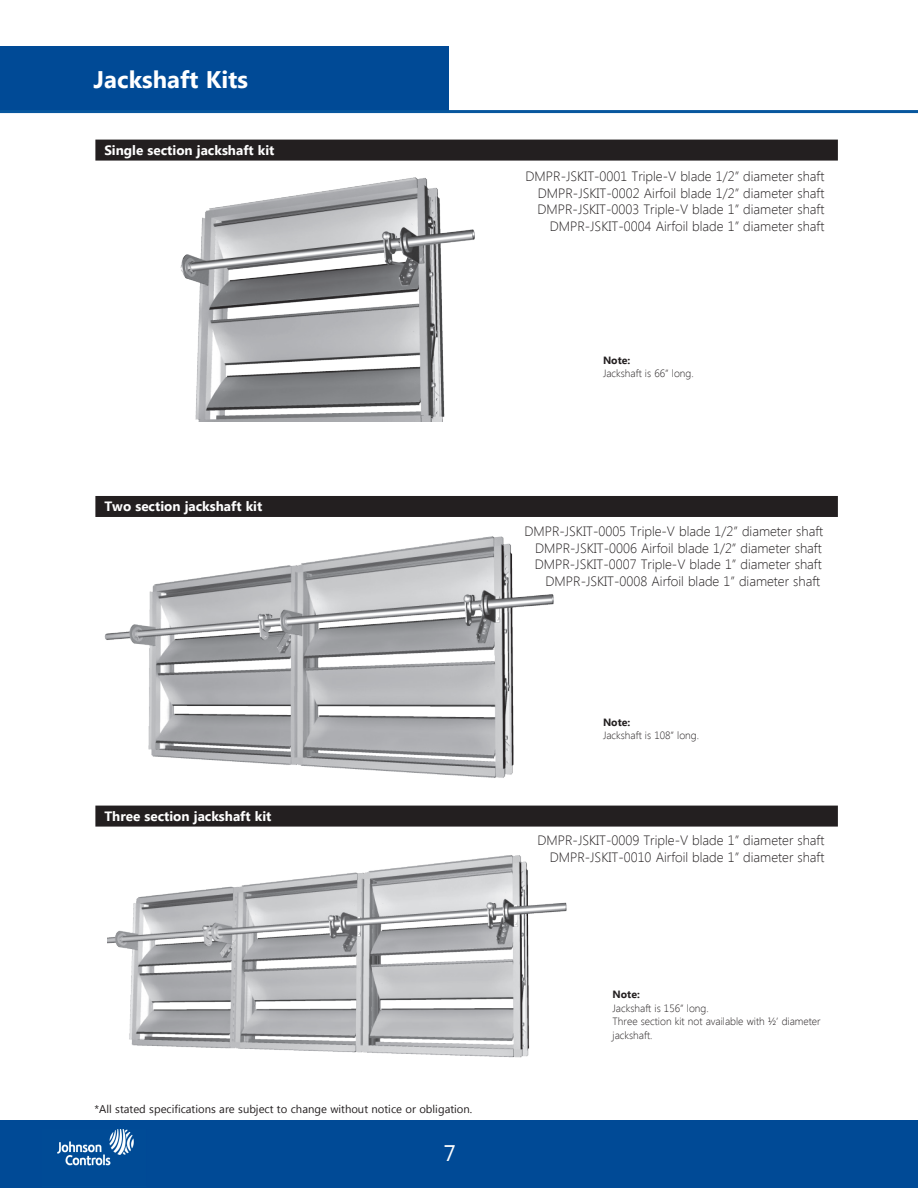
<style>
.page{position:relative;width:918px;height:1188px;background:#fff}
.page>*{position:absolute;margin:0;border:0;box-sizing:border-box;transform-origin:0 0}
._1-Page_Heads{font:700 24px "Segoe UI";color:#fff}
.t1{font:22.5px "Segoe UI";color:#fff}
._2-Part_body{font:300 13.5px "Segoe UI";color:#231f20}
._2-Part_Name{font:700 13.5px "Segoe UI";color:#fff}
.t2{font:11.25px "Segoe UI";color:#231f20}
._2-Part_body-2{font:300 10.5px/13.5px "Segoe UI";color:#231f20}
._2-Part_body-3{font:700 10.5px "Segoe UI";color:#231f20}
</style>
<div class="page">
<hr style="left:0;top:1120px;width:459px;height:1px;background:#231f20">
<div style="left:0;top:1121px;width:918px;height:67px;background:#004a96"></div>
<img style="left:57px;top:1130px;width:77px;height:36px">
<div style="left:0;top:46px;width:448px;height:66px;background:#004a96"></div>
<div style="left:95px;top:496px;width:743px;height:21px;background:#231f20"></div>
<div style="left:95px;top:806px;width:743px;height:21px;background:#231f20"></div>
<div style="left:95px;top:140px;width:743px;height:21px;background:#231f20"></div>
<img style="left:180px;top:177px;width:295px;height:244px">
<img style="left:107px;top:855px;width:460px;height:203px">
<img style="left:105px;top:536px;width:449px;height:242px">
<hr style="left:0;top:110px;width:918px;height:3px;background:#07579e">
<p class="_1-Page_Heads" style="left:94px;top:62px;width:156px">Jackshaft Kits</p>
<p class="_2-Part_Name" style="left:104px;top:140px;width:172px">Single section jackshaft kit</p>
<p class="_2-Part_Name" style="left:104px;top:497px;width:159px">Two section jackshaft kit</p>
<p class="_2-Part_Name" style="left:104px;top:806px;width:169px">Three section jackshaft kit</p>
<p class="t2" style="left:94px;top:1101px;width:379px">*All stated specifications are subject to change without notice or obligation.</p>
<h2 class="t1" style="left:444px;top:1137px;width:14px">7</h2>
<p class="_2-Part_body" style="left:526px;top:167px;width:300px">DMPR-JSKIT-0001 Triple-V blade 1/2” diameter shaft</p>
<p class="_2-Part_body" style="left:538px;top:184px;width:288px">DMPR-JSKIT-0002 Airfoil blade 1/2” diameter shaft</p>
<p class="_2-Part_body" style="left:537px;top:200px;width:288px">DMPR-JSKIT-0003 Triple-V blade 1” diameter shaft</p>
<p class="_2-Part_body" style="left:550px;top:217px;width:276px">DMPR-JSKIT-0004 Airfoil blade 1” diameter shaft</p>
<p class="_2-Part_body-3" style="left:603px;top:352px;width:29px">Note:</p>
<p class="_2-Part_body-2" style="left:603px;top:366px;width:92px">Jackshaft is 66” long.</p>
<p class="_2-Part_body" style="left:524px;top:522px;width:300px">DMPR-JSKIT-0005 Triple-V blade 1/2” diameter shaft</p>
<p class="_2-Part_body" style="left:535px;top:539px;width:288px">DMPR-JSKIT-0006 Airfoil blade 1/2” diameter shaft</p>
<p class="_2-Part_body" style="left:535px;top:555px;width:288px">DMPR-JSKIT-0007 Triple-V blade 1” diameter shaft</p>
<p class="_2-Part_body" style="left:546px;top:572px;width:276px">DMPR-JSKIT-0008 Airfoil blade 1” diameter shaft</p>
<p class="_2-Part_body-3" style="left:603px;top:715px;width:29px">Note:</p>
<p class="_2-Part_body-2" style="left:603px;top:728px;width:98px">Jackshaft is 108” long.</p>
<p class="_2-Part_body" style="left:537px;top:831px;width:288px">DMPR-JSKIT-0009 Triple-V blade 1” diameter shaft</p>
<p class="_2-Part_body" style="left:550px;top:848px;width:276px">DMPR-JSKIT-0010 Airfoil blade 1” diameter shaft</p>
<p class="_2-Part_body-3" style="left:613px;top:987px;width:29px">Note:</p>
<p class="_2-Part_body-2" style="left:613px;top:1001px;width:98px">Jackshaft is 156” long.</p>
<p class="_2-Part_body-2" style="left:613px;top:1014px;width:210px">Three section kit not available with ½’ diameter jackshaft.</p>
</div>
